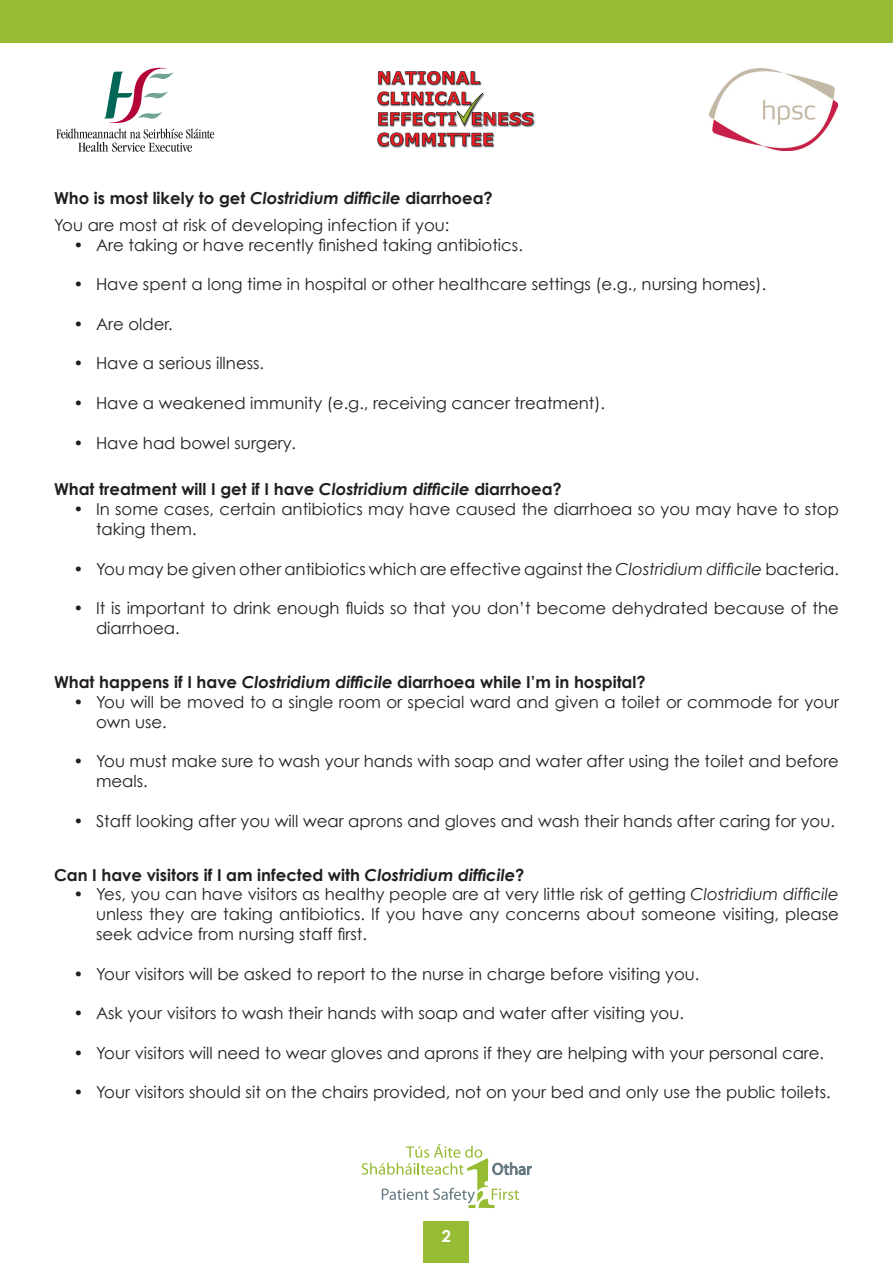
<style>
.page{position:relative;width:893px;height:1263px;background:#fff}
.page>*{position:absolute;margin:0;border:0;box-sizing:border-box;transform-origin:0 0}
.Bullet_Point{font:16.5px/19.8px "Century Gothic";color:#231f20}
.t1{font:700 16.5px "Century Gothic";color:#231f20}
.t2{font:700 16.5px "Century Gothic";color:#fff}
.s1{font-style:italic}
</style>
<div class="page">
<div style="left:424px;top:1221px;width:45px;height:42px;background:#96bc33"></div>
<svg style="left:361px;top:1144px;width:170px;height:64px"></svg>
<img style="left:377px;top:70px;width:158px;height:78px">
<svg style="left:378px;top:71px;width:102px;height:13px"></svg>
<svg style="left:377px;top:132px;width:116px;height:14px"></svg>
<img style="left:456px;top:126px;width:29px;height:2px">
<svg style="left:377px;top:91px;width:156px;height:35px"></svg>
<img style="left:709px;top:68px;width:128px;height:82px">
<svg style="left:56px;top:68px;width:158px;height:84px"></svg>
<div style="left:0;top:0;width:893px;height:43px;background:#96bc33"></div>
<p class="t1" style="left:54px;top:187px;width:440px">Who is most likely to get <span class="s1">Clostridium difficile</span> diarrhoea?</p>
<p class="Bullet_Point" style="left:54px;top:215px;width:397px">You are most at risk of developing infection if you:</p>
<p class="Bullet_Point" style="left:74px;top:234px;width:451px">• Are taking or have recently finished taking antibiotics.</p>
<p class="Bullet_Point" style="left:74px;top:274px;width:694px">• Have spent a long time in hospital or other healthcare settings (e.g., nursing homes).</p>
<p class="Bullet_Point" style="left:74px;top:314px;width:101px">• Are older.</p>
<p class="Bullet_Point" style="left:74px;top:353px;width:192px">• Have a serious illness.</p>
<p class="Bullet_Point" style="left:74px;top:393px;width:533px">• Have a weakened immunity (e.g., receiving cancer treatment).</p>
<p class="Bullet_Point" style="left:74px;top:432px;width:224px">• Have had bowel surgery.</p>
<p class="t1" style="left:54px;top:479px;width:509px">What treatment will I get if I have <span class="s1">Clostridium difficile</span> diarrhoea?</p>
<p class="Bullet_Point" style="left:96px;top:499px;width:744px;text-indent:-22px">• In some cases, certain antibiotics may have caused the diarrhoea so you may have to stop taking them.</p>
<p class="Bullet_Point" style="left:74px;top:558px;width:767px">• You may be given other antibiotics which are effective against the <span class="s1">Clostridium difficile</span> bacteria.</p>
<p class="Bullet_Point" style="left:96px;top:598px;width:744px;text-indent:-22px">• It is important to drink enough fluids so that you don’t become dehydrated because of the diarrhoea.</p>
<p class="t1" style="left:54px;top:672px;width:593px">What happens if I have <span class="s1">Clostridium difficile</span> diarrhoea while I’m in hospital?</p>
<p class="Bullet_Point" style="left:96px;top:692px;width:744px;text-indent:-22px">• You will be moved to a single room or special ward and given a toilet or commode for your own use.</p>
<p class="Bullet_Point" style="left:96px;top:751px;width:744px;text-indent:-22px">• You must make sure to wash your hands with soap and water after using the toilet and before meals.</p>
<p class="Bullet_Point" style="left:74px;top:810px;width:763px">• Staff looking after you will wear aprons and gloves and wash their hands after caring for you.</p>
<p class="t1" style="left:54px;top:864px;width:472px">Can I have visitors if I am infected with <span class="s1">Clostridium difficile</span>?</p>
<p class="Bullet_Point" style="left:96px;top:884px;width:744px;text-align:justify;text-indent:-22px">• Yes, you can have visitors as healthy people are at very little risk of getting <span class="s1">Clostridium difficile </span>unless they are taking antibiotics. If you have any concerns about someone visiting, please seek advice from nursing staff first.</p>
<p class="Bullet_Point" style="left:74px;top:963px;width:627px">• Your visitors will be asked to report to the nurse in charge before visiting you.</p>
<p class="Bullet_Point" style="left:74px;top:1003px;width:612px">• Ask your visitors to wash their hands with soap and water after visiting you.</p>
<p class="Bullet_Point" style="left:74px;top:1043px;width:752px">• Your visitors will need to wear gloves and aprons if they are helping with your personal care.</p>
<p class="Bullet_Point" style="left:74px;top:1082px;width:759px">• Your visitors should sit on the chairs provided, not on your bed and only use the public toilets.</p>
<p class="t2" style="left:442px;top:1226px;width:11px">2</p>
</div>
